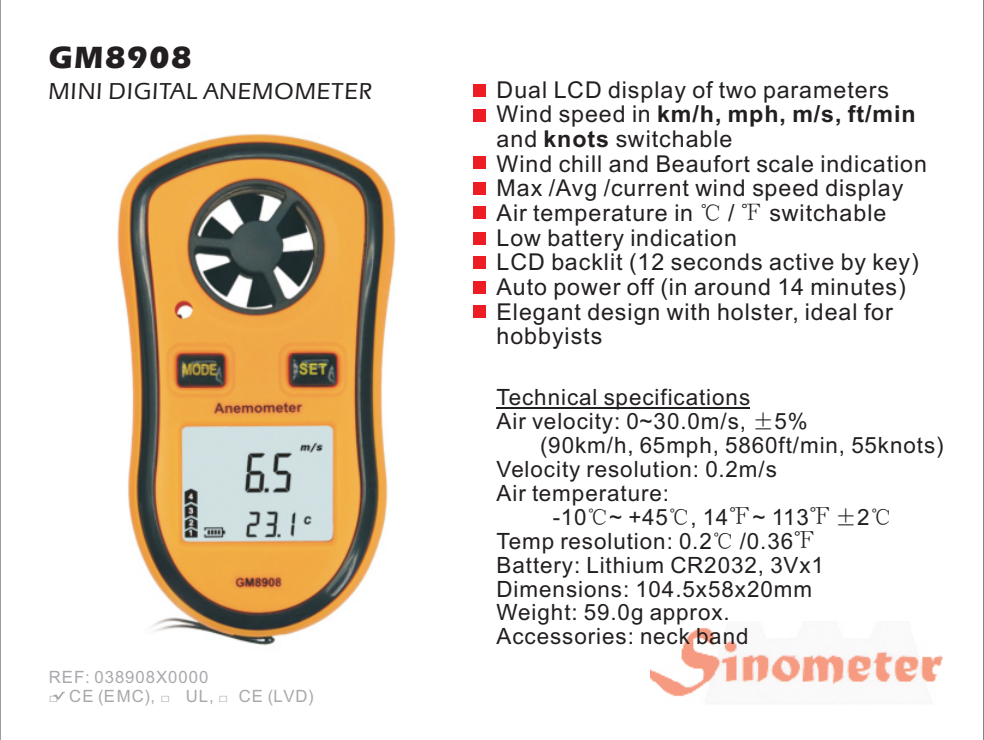
<style>
.page{position:relative;width:984px;height:740px;background:#fff}
.page>*{position:absolute;margin:0;border:0;box-sizing:border-box;transform-origin:0 0}
.t1{font:700 32px "Eras IT Cby BT";letter-spacing:.065em;color:#231f20}
.t2{font:500 24px "Eras IT Cby BT";letter-spacing:.055em;color:#231f20}
.t3{font:24px "Sim Sun";color:#231f20}
.t4{font:23.2px/24.8px "Arial";letter-spacing:.04em;color:#231f20}
.t5{font:22.4px "Arial";letter-spacing:.04em;color:#231f20}
.t6{font:16.8px "Arial Narrow";letter-spacing:.045em;color:#a8a9ad;scale:1.21 1}
.s1{font-weight:700}
.s2{font-family:"Sim Sun"}
.s3{font-family:"Sim Sun";font-size:24px}
</style>
<div class="page">
<img style="left:650px;top:628px;width:292px;height:69px">
<div style="left:473px;top:207px;width:12px;height:12px;background:#ee1d23"></div>
<div style="left:473px;top:305px;width:12px;height:12px;background:#ee1d23"></div>
<div style="left:473px;top:84px;width:12px;height:12px;background:#ee1d23"></div>
<hr style="left:496px;top:407px;width:254px;height:1px;background:#231f20">
<div style="left:473px;top:182px;width:12px;height:12px;background:#ee1d23"></div>
<div style="left:473px;top:257px;width:12px;height:12px;background:#ee1d23"></div>
<div style="left:473px;top:109px;width:12px;height:12px;background:#ee1d23"></div>
<div style="left:473px;top:156px;width:12px;height:12px;background:#ee1d23"></div>
<div style="left:473px;top:281px;width:12px;height:12px;background:#ee1d23"></div>
<div style="left:473px;top:232px;width:12px;height:12px;background:#ee1d23"></div>
<svg style="left:53px;top:691px;width:12px;height:8px"></svg>
<img style="left:117px;top:134px;width:279px;height:511px">
<h1 class="t1" style="left:49px;top:43px;width:144px">GM8908</h1>
<p class="t2" style="left:49px;top:81px;width:324px">MINI DIGITAL ANEMOMETER</p>
<p class="t4" style="left:496px;top:79px;width:432px">Dual LCD display of two parameters<br>Wind speed in <span class="s1">km/h, mph, m/s, ft/min </span>and <span class="s1">knots</span> switchable<br>Wind chill and Beaufort scale indication<br>Max /Avg /current wind speed display<br>Air temperature in <span class="s2">℃</span> / <span class="s2">℉</span> switchable<br>Low battery indication<br>LCD backlit (12 seconds active by key)<br>Auto power off (in around 14 minutes)<br>Elegant design with holster, ideal for hobbyists</p>
<p class="t5" style="left:496px;top:389px;width:255px">Technical specifications</p>
<p class="t5" style="left:496px;top:412px;width:312px">Air velocity: 0~30.0m/s, <span class="s2">±</span>5%</p>
<p class="t5" style="left:540px;top:436px;width:405px">(90km/h, 65mph, 5860ft/min, 55knots)</p>
<p class="t5" style="left:496px;top:460px;width:282px">Velocity resolution: 0.2m/s</p>
<p class="t5" style="left:496px;top:484px;width:174px">Air temperature:</p>
<p class="t5" style="left:552px;top:508px;width:341px">-10<span class="s2">℃</span>~ +45<span class="s2">℃</span>, 14 ~ 113 <span class="s2">±</span>2<span class="s2">℃</span></p>
<p class="t5" style="left:496px;top:532px;width:322px">Temp resolution: 0.2<span class="s2">℃</span> /0.36<span class="s3">℉</span></p>
<p class="t5" style="left:496px;top:556px;width:329px">Battery: Lithium CR2032, 3Vx1</p>
<p class="t5" style="left:496px;top:580px;width:317px">Dimensions: 104.5x58x20mm</p>
<p class="t5" style="left:496px;top:603px;width:235px">Weight: 59.0g approx.</p>
<p class="t5" style="left:496px;top:627px;width:253px">Accessories: neck band</p>
<p class="t3" style="left:728px;top:504px;width:25px">℉</p>
<p class="t3" style="left:808px;top:504px;width:25px">℉</p>
<p class="t6" style="left:49px;top:670px;width:133px">REF: 038908X0000</p>
<p class="t6" style="left:49px;top:689px;width:221px"><span class="s2">□</span>CE (EMC), <span class="s2">□</span> UL, <span class="s2">□</span>CE (LVD)</p>
</div>
